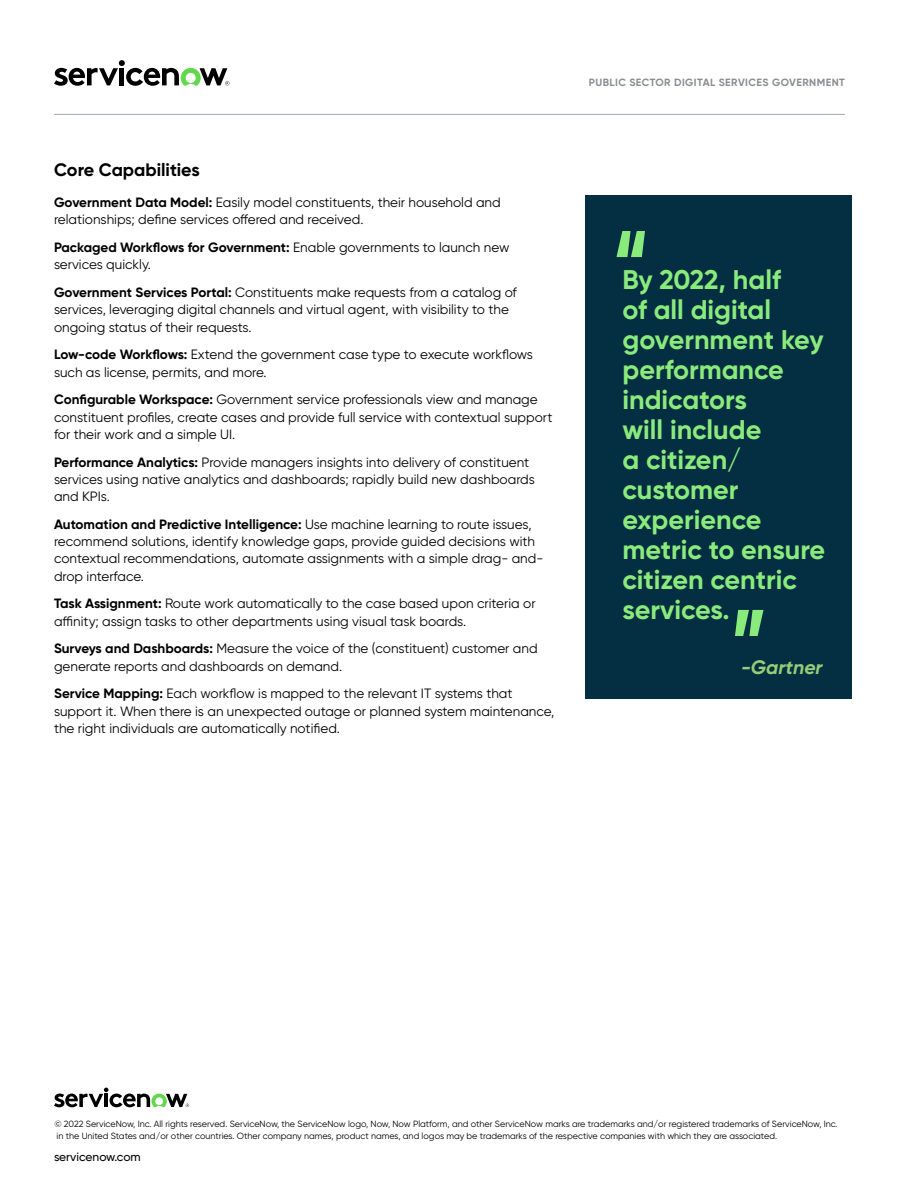
<style>
.page{position:relative;width:900px;height:1200px;background:#fff}
.page>*{position:absolute;margin:0;border:0;box-sizing:border-box;transform-origin:0 0}
.Quote_1{font:700 27px/30px "Gilroy";color:#8aeb7d}
.Body_Copy{font:italic 700 19.5px "Gilroy";color:#96cd77}
.Body_Copy-2{font:700 18px "Gilroy";color:#000}
.Body_Copy-3{font:13.5px/17.2px "Gilroy";color:#000}
.t1{font:500 12px "Gilroy";color:#000}
.t2{font:700 10.5px "Gilroy";letter-spacing:.04em;color:#8a8e91}
.Legal_Copy{font:9px/12px "Gilroy";color:#000}
.s1{font-weight:700}
</style>
<div class="page">
<svg style="left:54px;top:60px;width:175px;height:26px"></svg>
<hr style="left:54px;top:114px;width:791px;height:1px;background:#a5a8aa">
<svg style="left:54px;top:1088px;width:135px;height:19px"></svg>
<div style="left:585px;top:195px;width:267px;height:504px;background:#042e41"></div>
<svg style="left:616px;top:231px;width:29px;height:26px"></svg>
<svg style="left:735px;top:610px;width:28px;height:26px"></svg>
<p class="Body_Copy-2" style="left:54px;top:159px;width:147px">Core Capabilities</p>
<p class="Body_Copy-3" style="left:54px;top:194px;width:448px"><span class="s1">Government Data Model:</span> Easily model constituents, their household and relationships; define services offered and received.</p>
<p class="Body_Copy-3" style="left:54px;top:239px;width:457px"><span class="s1">Packaged Workflows for Government:</span> Enable governments to launch new services quickly.</p>
<p class="Body_Copy-3" style="left:54px;top:284px;width:464px"><span class="s1">Government Services Portal:</span> Constituents make requests from a catalog of services, leveraging digital channels and virtual agent, with visibility to the ongoing status of their requests.</p>
<p class="Body_Copy-3" style="left:54px;top:346px;width:481px"><span class="s1">Low-code Workflows:</span> Extend the government case type to execute workflows such as license, permits, and more.</p>
<p class="Body_Copy-3" style="left:54px;top:391px;width:500px"><span class="s1">Configurable Workspace:</span> Government service professionals view and manage constituent profiles, create cases and provide full service with contextual support for their work and a simple UI.</p>
<p class="Body_Copy-3" style="left:54px;top:453px;width:482px"><span class="s1">Performance Analytics:</span> Provide managers insights into delivery of constituent services using native analytics and dashboards; rapidly build new dashboards and KPIs.</p>
<p class="Body_Copy-3" style="left:54px;top:515px;width:491px"><span class="s1">Automation and Predictive Intelligence:</span> Use machine learning to route issues, recommend solutions, identify knowledge gaps, provide guided decisions with contextual recommendations, automate assignments with a simple drag- and&shy;drop interface.</p>
<p class="Body_Copy-3" style="left:54px;top:595px;width:483px"><span class="s1">Task Assignment:</span> Route work automatically to the case based upon criteria or affinity; assign tasks to other departments using visual task boards.</p>
<p class="Body_Copy-3" style="left:54px;top:640px;width:485px"><span class="s1">Surveys and Dashboards:</span> Measure the voice of the (constituent) customer and generate reports and dashboards on demand.</p>
<p class="Body_Copy-3" style="left:54px;top:685px;width:502px"><span class="s1">Service Mapping:</span> Each workflow is mapped to the relevant IT systems that support it. When there is an unexpected outage or planned system maintenance, the right individuals are automatically notified.</p>
<p class="t2" style="left:589px;top:76px;width:258px">PUBLIC SECTOR DIGITAL SERVICES GOVERNMENT</p>
<p class="Quote_1" style="left:622px;top:264px;width:204px">By 2022, half<br>of all digital government key performance indicators<br>will include<br>a citizen/ customer experience metric to ensure citizen centric services.</p>
<p class="Body_Copy" style="left:741px;top:655px;width:83px">-Gartner</p>
<p class="Legal_Copy" style="left:54px;top:1117px;width:785px">© 2022 ServiceNow, Inc. All rights reserved. ServiceNow, the ServiceNow logo, Now, Now Platform, and other ServiceNow marks are trademarks and/or registered trademarks of ServiceNow, Inc. in the United States and/or other countries. Other company names, product names, and logos may be trademarks of the respective companies with which they are associated.</p>
<p class="t1" style="left:54px;top:1149px;width:88px">servicenow.com</p>
</div>
